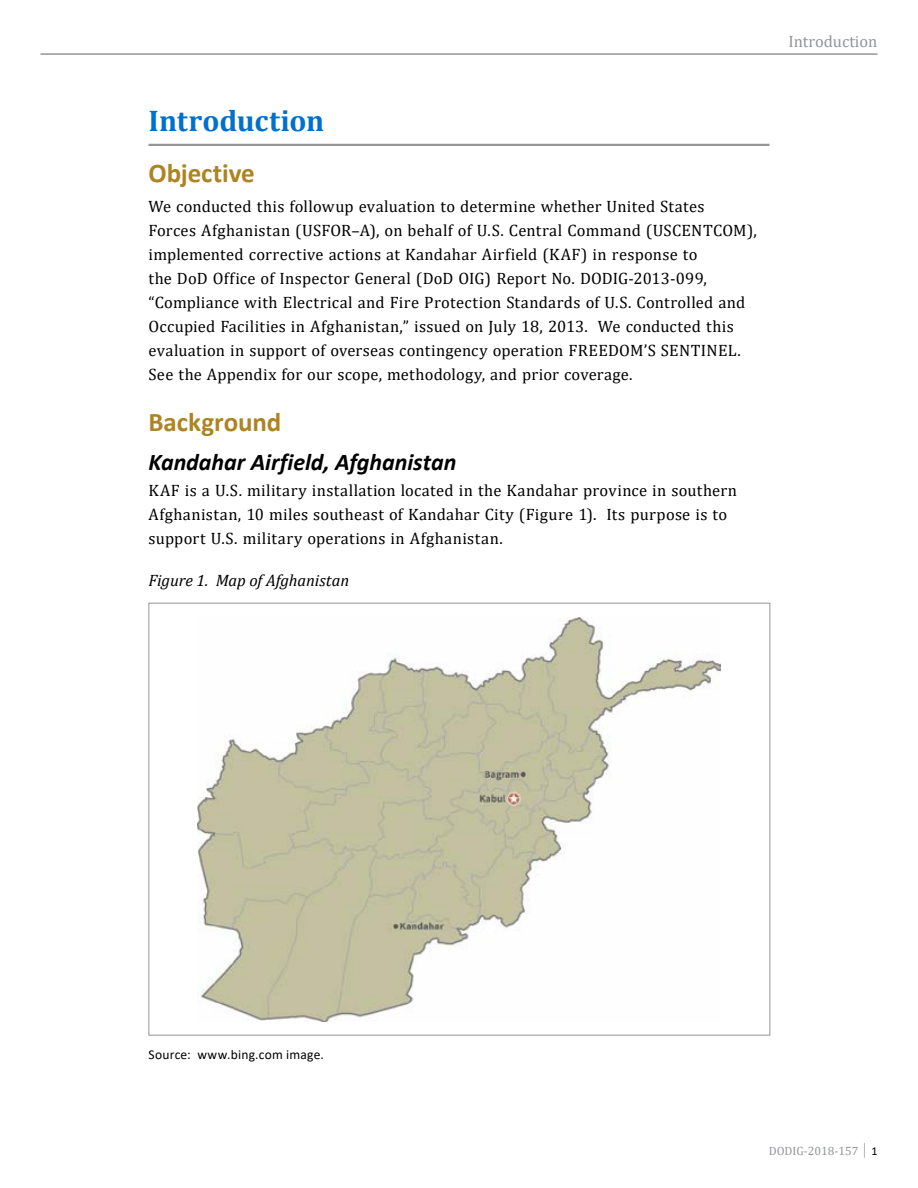
<style>
.page{position:relative;width:918px;height:1188px;background:#fff}
.page>*{position:absolute;margin:0;border:0;box-sizing:border-box;transform-origin:0 0}
.Heading_1{font:700 30px "Cambria";letter-spacing:-.005em;color:#0070ce}
.Heading_2{font:700 27px "Calibri";letter-spacing:-.005em;color:#ad8421}
.Heading_3{font:italic 700 24px "Calibri";color:#000}
.Body{font:16.5px/24px "Cambria";letter-spacing:.02em;color:#000}
.Heading_5{font:italic 16.5px "Cambria";letter-spacing:-.005em;color:#000}
.t1{font:16.5px "Cambria";color:#939598}
.Figure_Source{font:13.5px "Calibri";letter-spacing:.02em;color:#000}
.t2{font:12px "Cambria";color:#939598}
.s1{font-family:"Calibri";color:#000}
</style>
<div class="page">
<hr style="left:40px;top:53px;width:838px;height:2px;background:#939598">
<hr style="left:148px;top:144px;width:622px;height:2px;background:#939598">
<img style="left:198px;top:617px;width:523px;height:404px">
<p class="Heading_1" style="left:148px;top:100px;width:177px">Introduction</p>
<p class="Heading_2" style="left:148px;top:154px;width:108px">Objective</p>
<p class="Body" style="left:148px;top:195px;width:610px">We conducted this followup evaluation to determine whether United States<br>Forces Afghanistan (USFOR–A), on behalf of U.S. Central Command (USCENTCOM), implemented corrective actions at Kandahar Airfield (KAF) in response to<br>the DoD Office of Inspector General (DoD OIG) Report No. DODIG-2013-099, “Compliance with Electrical and Fire Protection Standards of U.S. Controlled and Occupied Facilities in Afghanistan,” issued on July 18, 2013. We conducted this evaluation in support of overseas contingency operation FREEDOM’S SENTINEL.<br>See the Appendix for our scope, methodology, and prior coverage.</p>
<p class="Heading_2" style="left:148px;top:403px;width:134px">Background</p>
<p class="Heading_3" style="left:148px;top:445px;width:309px">Kandahar Airfield, Afghanistan</p>
<p class="Body" style="left:148px;top:479px;width:590px">KAF is a U.S. military installation located in the Kandahar province in southern<br>Afghanistan, 10 miles southeast of Kandahar City (Figure 1). Its purpose is to support U.S. military operations in Afghanistan.</p>
<p class="Heading_5" style="left:148px;top:568px;width:202px">Figure 1. Map of Afghanistan</p>
<p class="t1" style="left:788px;top:31px;width:91px">Introduction</p>
<p class="Figure_Source" style="left:148px;top:1045px;width:177px">Source: www.bing.com image.</p>
<p class="t2" style="left:769px;top:1143px;width:110px">DODIG-2018-157 │ <span class="s1">1</span></p>
</div>
